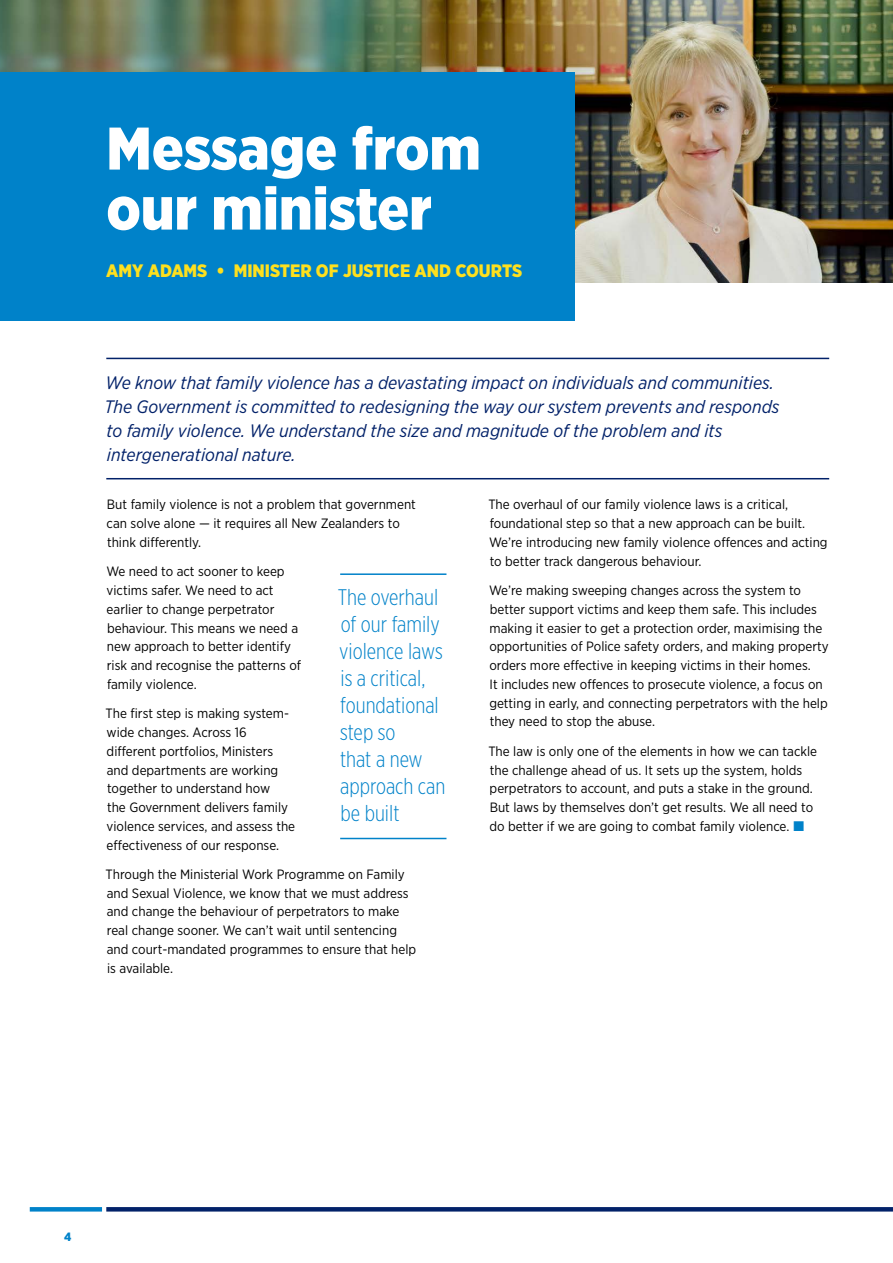
<style>
.page{position:relative;width:893px;height:1263px;background:#fff}
.page>*{position:absolute;margin:0;border:0;box-sizing:border-box;transform-origin:0 0}
.t1{font:900 60px/60px "Gotham Narrow";color:#fff}
.t2{font:300 22.5px/27px "Gotham X Narrow";color:#0082c9}
.t3{font:italic 18px/24px "Gotham Narrow";color:#022169}
.t4{font:900 18px "Gotham Narrow";color:#fee01e}
.t5{font:13.5px/18.8px "Gotham Narrow";color:#000}
.t6{font:900 12px "Gotham Narrow";color:#0082c9}
</style>
<div class="page">
<svg style="left:30px;top:1207px;width:72px;height:4px"></svg>
<svg style="left:106px;top:1207px;width:787px;height:4px;background:#06256b"></svg>
<img style="left:0;top:0;width:893px;height:282px">
<hr style="left:106px;top:358px;width:723px;height:1px;background:#022169">
<hr style="left:106px;top:478px;width:723px;height:1px;background:#022169">
<div style="left:0;top:72px;width:574px;height:249px;background:#0082c9"></div>
<hr style="left:892px;top:72px;width:1px;height:249px;background:#fee01e">
<hr style="left:340px;top:573px;width:106px;height:2px;background:#0082c9">
<hr style="left:340px;top:838px;width:106px;height:1px;background:#0082c9">
<h1 class="t1" style="left:106px;top:118px;width:376px">Message from our minister</h1>
<h3 class="t4" style="left:106px;top:258px;width:417px">AMY ADAMS • MINISTER OF JUSTICE AND COURTS</h3>
<p class="t3" style="left:104px;top:370px;width:677px">We know that family violence has a devastating impact on individuals and communities.<br>The Government is committed to redesigning the way our system prevents and responds to family violence. We understand the size and magnitude of the problem and its intergenerational nature.</p>
<p class="t5" style="left:107px;top:495px;width:311px">But family violence is not a problem that government can solve alone — it requires all New Zealanders to think differently.</p>
<p class="t5" style="left:106px;top:562px;width:196px">We need to act sooner to keep victims safer. We need to act earlier to change perpetrator behaviour. This means we need a new approach to better identify risk and recognise the patterns of family violence.</p>
<p class="t5" style="left:106px;top:704px;width:191px">The first step is making system&shy;wide changes. Across 16 different portfolios, Ministers and departments are working together to understand how<br>the Government delivers family violence services, and assess the effectiveness of our response.</p>
<p class="t5" style="left:106px;top:864px;width:312px">Through the Ministerial Work Programme on Family and Sexual Violence, we know that we must address and change the behaviour of perpetrators to make real change sooner. We can’t wait until sentencing and court-mandated programmes to ensure that help is available.</p>
<p class="t5" style="left:488px;top:495px;width:341px">The overhaul of our family violence laws is a critical, foundational step so that a new approach can be built.<br>We’re introducing new family violence offences and acting to better track dangerous behaviour.</p>
<p class="t5" style="left:489px;top:581px;width:341px">We’re making sweeping changes across the system to better support victims and keep them safe. This includes making it easier to get a protection order, maximising the opportunities of Police safety orders, and making property orders more effective in keeping victims in their homes.<br>It includes new offences to prosecute violence, a focus on getting in early, and connecting perpetrators with the help they need to stop the abuse.</p>
<p class="t5" style="left:488px;top:741px;width:330px">The law is only one of the elements in how we can tackle the challenge ahead of us. It sets up the system, holds perpetrators to account, and puts a stake in the ground.<br>But laws by themselves don’t get results. We all need to do better if we are going to combat family violence.</p>
<h2 class="t2" style="left:338px;top:583px;width:109px">The overhaul of our family violence laws is a critical, foundational step so<br>that a new approach can be built</h2>
<p class="t6" style="left:64px;top:1229px;width:9px">4</p>
</div>
